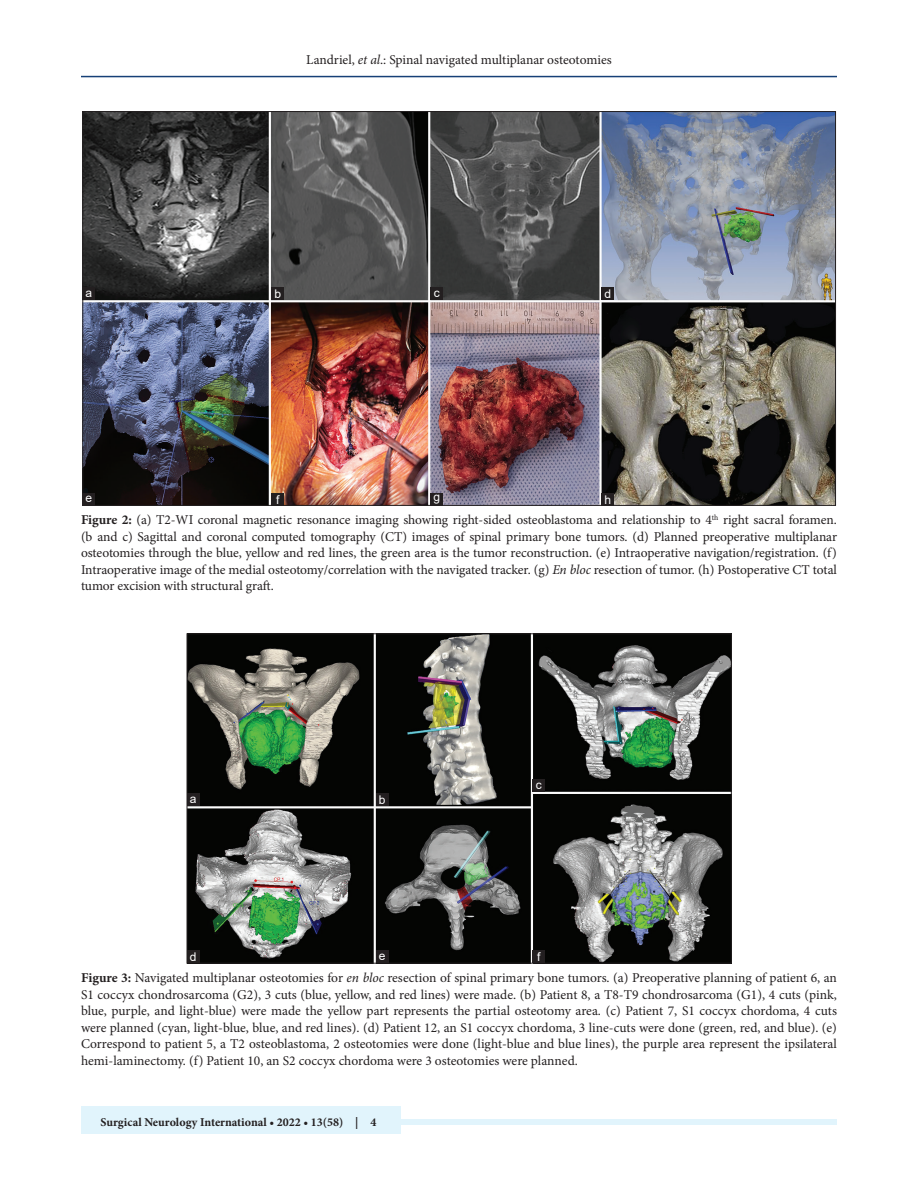
<style>
.page{position:relative;width:918px;height:1188px;background:#fff}
.page>*{position:absolute;margin:0;border:0;box-sizing:border-box;transform-origin:0 0}
.FGC{font:13.5px/16.5px "Minion Pro";letter-spacing:-.005em;color:#231f20;text-align:justify}
.t1{font:700 12px "Minion Pro";color:#231f20}
.LABEL{font:12px "Arial";color:#fff}
.s1{font-style:italic}
.s2{font-weight:700}
</style>
<div class="page">
<hr style="left:81px;top:76px;width:756px;height:1px;background:#164077">
<div style="left:81px;top:1119px;width:756px;height:6px;background:#e1f4fc"></div>
<div style="left:81px;top:1106px;width:319px;height:28px;background:#e1f4fc"></div>
<img style="left:85px;top:113px;width:749px;height:391px">
<div style="left:601px;top:287px;width:13px;height:13px;background:#231f20"></div>
<div style="left:602px;top:493px;width:12px;height:13px;background:#231f20"></div>
<div style="left:431px;top:493px;width:12px;height:13px;background:#231f20"></div>
<div style="left:271px;top:493px;width:13px;height:13px;background:#231f20"></div>
<div style="left:83px;top:493px;width:12px;height:12px;background:#231f20"></div>
<div style="left:83px;top:287px;width:12px;height:13px;background:#231f20"></div>
<div style="left:431px;top:287px;width:12px;height:13px;background:#231f20"></div>
<div style="left:271px;top:287px;width:13px;height:13px;background:#231f20"></div>
<img style="left:189px;top:636px;width:541px;height:325px">
<div style="left:187px;top:951px;width:13px;height:12px;background:#231f20"></div>
<div style="left:533px;top:951px;width:12px;height:12px;background:#231f20"></div>
<div style="left:376px;top:951px;width:12px;height:12px;background:#231f20"></div>
<div style="left:187px;top:793px;width:13px;height:13px;background:#231f20"></div>
<div style="left:533px;top:779px;width:12px;height:13px;background:#231f20"></div>
<div style="left:376px;top:793px;width:12px;height:13px;background:#231f20"></div>
<p class="FGC" style="left:306px;top:51px;width:307px">Landriel, <span class="s1">et al</span>.: Spinal navigated multiplanar osteotomies</p>
<p class="LABEL" style="left:86px;top:285px;width:8px">a</p>
<p class="LABEL" style="left:274px;top:286px;width:8px">b</p>
<p class="LABEL" style="left:434px;top:285px;width:7px">c</p>
<p class="LABEL" style="left:605px;top:286px;width:8px">d</p>
<p class="LABEL" style="left:86px;top:490px;width:8px">e</p>
<p class="LABEL" style="left:276px;top:491px;width:5px">f</p>
<p class="LABEL" style="left:434px;top:489px;width:8px">g</p>
<p class="LABEL" style="left:605px;top:491px;width:8px">h</p>
<p class="FGC" style="left:81px;top:512px;width:758px"><span class="s2">Figure 2:</span> (a) T2-WI coronal magnetic resonance imaging showing right-sided osteoblastoma and relationship to 4<sup>th</sup> right sacral foramen. (b and c) Sagittal and coronal computed tomography (CT) images of spinal primary bone tumors. (d) Planned preoperative multiplanar osteotomies through the blue, yellow and red lines, the green area is the tumor reconstruction. (e) Intraoperative navigation/registration. (f)<br>Intraoperative image of the medial osteotomy/correlation with the navigated tracker. (g) <span class="s1">En bloc</span> resection of tumor. (h) Postoperative CT total tumor excision with structural graft.</p>
<p class="LABEL" style="left:190px;top:791px;width:8px">a</p>
<p class="LABEL" style="left:379px;top:792px;width:8px">b</p>
<p class="LABEL" style="left:536px;top:776px;width:7px">c</p>
<p class="LABEL" style="left:190px;top:949px;width:8px">d</p>
<p class="LABEL" style="left:379px;top:948px;width:8px">e</p>
<p class="LABEL" style="left:537px;top:949px;width:5px">f</p>
<p class="FGC" style="left:81px;top:970px;width:758px"><span class="s2">Figure 3:</span> Navigated multiplanar osteotomies for <span class="s1">en bloc</span> resection of spinal primary bone tumors. (a) Preoperative planning of patient 6, an S1 coccyx chondrosarcoma (G2), 3 cuts (blue, yellow, and red lines) were made. (b) Patient 8, a T8-T9 chondrosarcoma (G1), 4 cuts (pink, blue, purple, and light-blue) were made the yellow part represents the partial osteotomy area. (c) Patient 7, S1 coccyx chordoma, 4 cuts were planned (cyan, light-blue, blue, and red lines). (d) Patient 12, an S1 coccyx chordoma, 3 line-cuts were done (green, red, and blue). (e)<br>Correspond to patient 5, a T2 osteoblastoma, 2 osteotomies were done (light-blue and blue lines), the purple area represent the ipsilateral hemi-laminectomy. (f) Patient 10, an S2 coccyx chordoma were 3 osteotomies were planned.</p>
<p class="t1" style="left:100px;top:1113px;width:278px">Surgical Neurology International • 2022 • 13(58) | 4</p>
</div>
